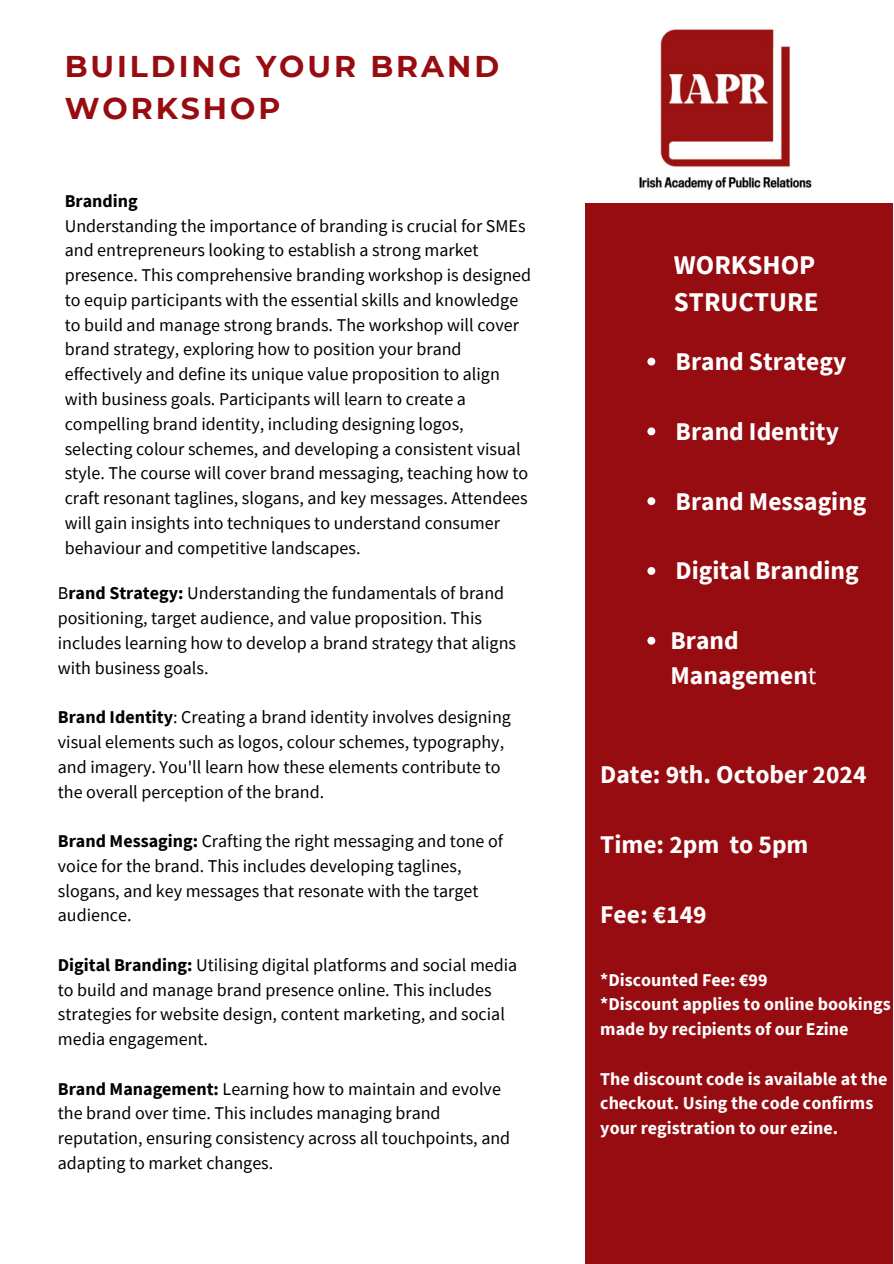
<style>
.page{position:relative;width:894px;height:1264px;background:#fff}
.page>*{position:absolute;margin:0;border:0;box-sizing:border-box;transform-origin:0 0}
.t1{font:700 30px/41.7px "Montserrat";letter-spacing:.095em;color:#970c10}
.t2{font:700 27px/37.2px "Source Sans Pro";color:#fff}
.t3{font:700 25.5px/34.8px "Source Sans Pro";color:#fff}
.t4{font:18px/24.8px "Source Sans Pro";color:#000}
.t5{font:700 18px/24.8px "Source Sans Pro";color:#fff}
.t6{font:700 18px "Source Sans Pro";color:#000}
.s1{font-weight:700}
.s2{font-weight:400}
</style>
<div class="page">
<img style="left:639px;top:29px;width:173px;height:161px">
<div style="left:585px;top:203px;width:307px;height:1060px;background:#970c10"></div>
<svg style="left:647px;top:357px;width:8px;height:8px"></svg>
<svg style="left:647px;top:427px;width:8px;height:8px"></svg>
<svg style="left:647px;top:497px;width:8px;height:8px"></svg>
<svg style="left:647px;top:567px;width:8px;height:8px"></svg>
<svg style="left:647px;top:636px;width:8px;height:8px"></svg>
<p class="t1" style="left:65px;top:45px;width:436px">BUILDING YOUR BRAND<br>WORKSHOP</p>
<p class="t6" style="left:65px;top:189px;width:75px">Branding</p>
<p class="t4" style="left:65px;top:213px;width:468px">Understanding the importance of branding is crucial for SMEs and entrepreneurs looking to establish a strong market presence. This comprehensive branding workshop is designed to equip participants with the essential skills and knowledge to build and manage strong brands. The workshop will cover brand strategy, exploring how to position your brand effectively and define its unique value proposition to align with business goals. Participants will learn to create a compelling brand identity, including designing logos, selecting colour schemes, and developing a consistent visual style. The course will cover brand messaging, teaching how to craft resonant taglines, slogans, and key messages. Attendees will gain insights into techniques to understand consumer behaviour and competitive landscapes.</p>
<h1 class="t4" style="left:58px;top:580px;width:459px">B<span class="s1">rand Strategy:</span> Understanding the fundamentals of brand positioning, target audience, and value proposition. This includes learning how to develop a brand strategy that aligns with business goals.</h1>
<p class="t4" style="left:58px;top:704px;width:454px"><span class="s1">Brand Identity</span>: Creating a brand identity involves designing visual elements such as logos, colour schemes, typography, and imagery. You'll learn how these elements contribute to the overall perception of the brand.</p>
<p class="t4" style="left:58px;top:828px;width:446px"><span class="s1">Brand Messaging:</span> Crafting the right messaging and tone of voice for the brand. This includes developing taglines, slogans, and key messages that resonate with the target audience.</p>
<p class="t4" style="left:58px;top:952px;width:461px"><span class="s1">Digital Branding:</span> Utilising digital platforms and social media to build and manage brand presence online. This includes strategies for website design, content marketing, and social media engagement.</p>
<p class="t4" style="left:58px;top:1075px;width:454px"><span class="s1">Brand Management:</span> Learning how to maintain and evolve the brand over time. This includes managing brand reputation, ensuring consistency across all touchpoints, and adapting to market changes.</p>
<p class="t2" style="left:673px;top:245px;width:146px">WORKSHOP<br>STRUCTURE</p>
<p class="t3" style="left:675px;top:343px;width:172px">Brand Strategy</p>
<p class="t3" style="left:675px;top:413px;width:165px">Brand Identity</p>
<p class="t3" style="left:675px;top:483px;width:192px">Brand Messaging</p>
<p class="t3" style="left:675px;top:553px;width:184px">Digital Branding</p>
<p class="t3" style="left:670px;top:622px;width:147px">Brand<br>Managemen<span class="s2">t</span></p>
<p class="t3" style="left:600px;top:756px;width:267px">Date: 9th. October 2024</p>
<h2 class="t3" style="left:600px;top:826px;width:210px">Time: 2pm to 5pm</h2>
<h2 class="t3" style="left:600px;top:896px;width:108px">Fee: €149</h2>
<h2 class="t5" style="left:600px;top:966px;width:292px">*Discounted Fee: €99<br>*Discount applies to online bookings made by recipients of our Ezine</h2>
<h4 class="t5" style="left:600px;top:1065px;width:288px">The discount code is available at the checkout. Using the code confirms your registration to our ezine.</h4>
</div>
